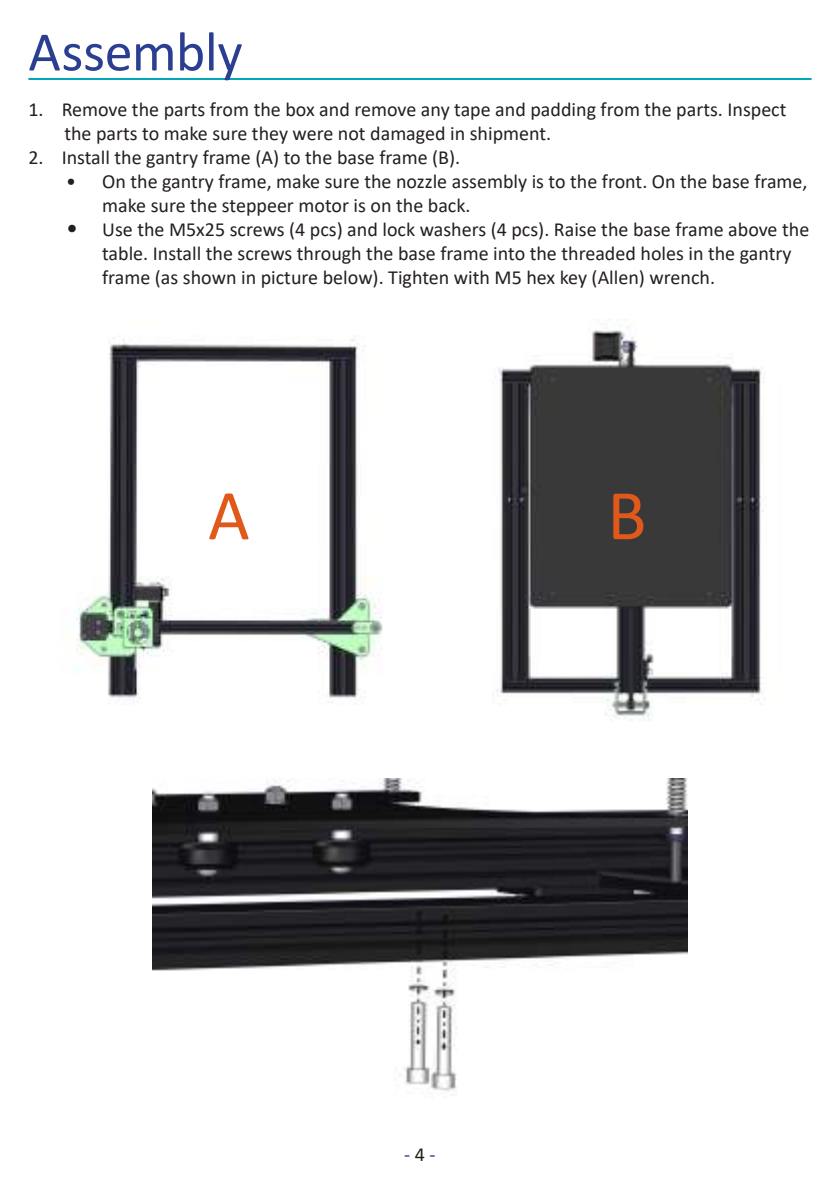
<style>
.page{position:relative;width:840px;height:1191px;background:#fff}
.page>*{position:absolute;margin:0;border:0;box-sizing:border-box;transform-origin:0 0}
.t1{font:72px "Calibri";color:#e1591a}
.t2{font:56px "Calibri";letter-spacing:-.005em;color:#2a3f91}
.t3{font:20px/24px "Calibri";color:#241f1f}
.t4{font:20px "Calibri";color:#2a3f91}
.s1{font-size:24px}
.s2{color:#241f1f}
</style>
<div class="page">
<hr style="left:28px;top:78px;width:783px;height:2px;background:#00a8b8">
<img style="left:152px;top:778px;width:535px;height:313px">
<img style="left:76px;top:335px;width:307px;height:367px">
<img style="left:495px;top:330px;width:268px;height:391px">
<h2 class="t2" style="left:28px;top:13px;width:216px">Assembly</h2>
<p class="t3" style="left:64px;top:97px;width:723px;text-indent:-36px">1. Remove the parts from the box and remove any tape and padding from the parts. Inspect the parts to make sure they were not damaged in shipment.</p>
<p class="t3" style="left:28px;top:145px;width:433px">2. Install the gantry frame (A) to the base frame (B).</p>
<p class="t3" style="left:102px;top:169px;width:706px;text-indent:-36px">• On the gantry frame, make sure the nozzle assembly is to the front. On the base frame, make sure the steppeer motor is on the back.</p>
<p class="t3" style="left:102px;top:217px;width:708px;text-indent:-36px"><span class="s1">•</span> Use the M5x25 screws (4 pcs) and lock washers (4 pcs). Raise the base frame above the table. Install the screws through the base frame into the threaded holes in the gantry frame (as shown in picture below). Tighten with M5 hex key (Allen) wrench.</p>
<h1 class="t1" style="left:208px;top:465px;width:43px">A</h1>
<h1 class="t1" style="left:607px;top:465px;width:41px">B</h1>
<p class="t4" style="left:404px;top:1140px;width:33px">- <span class="s2">4</span> -</p>
</div>
